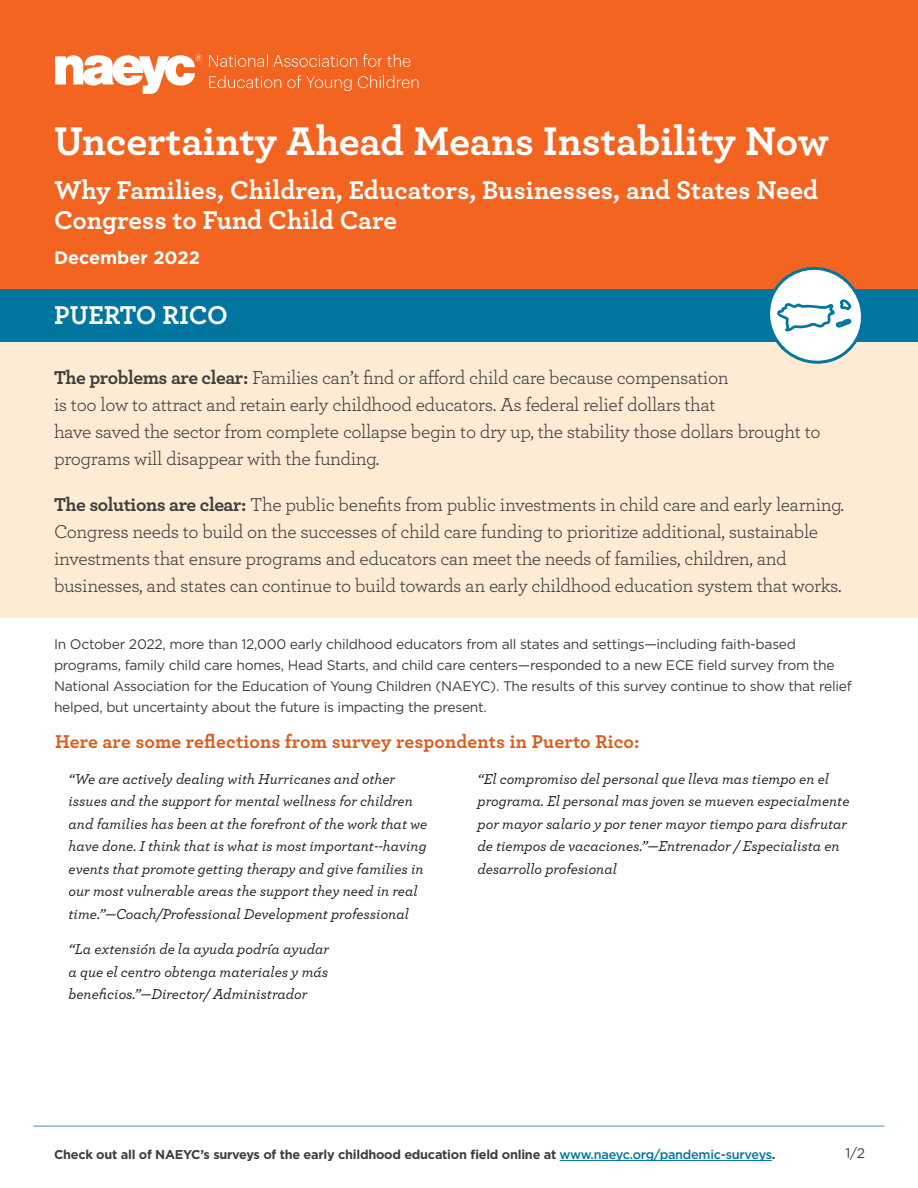
<style>
.page{position:relative;width:918px;height:1188px;background:#fff}
.page>*{position:absolute;margin:0;border:0;box-sizing:border-box;transform-origin:0 0}
.t1{font:700 42px "Archer Pro";color:#fff}
.Subtitle{font:700 27px/30px "Archer Pro";color:#fff}
.State{font:700 27px "Archer Pro";color:#fff}
.Lede{font:19.5px/27px "Archer Pro";letter-spacing:-.02em;color:#3e3e3f}
.t2{font:700 19.5px "Archer Pro";letter-spacing:.01em;color:#db5c1c}
.Date{font:700 18px "Gotham";color:#fff}
.t3{font:italic 500 15px/22.5px "Archer Pro";color:#231f20}
.Body{font:13.8px/21px "Gotham";letter-spacing:-.02em;color:#3e3e3f}
.Body-2{font:700 12.75px "Gotham";letter-spacing:-.02em;color:#3e3e3f}
.s1{font-weight:700}
.s2{font-weight:500;color:#00769f}
</style>
<div class="page">
<div style="left:0;top:341px;width:918px;height:277px;background:#feebd4"></div>
<div style="left:0;top:0;width:918px;height:289px;background:#f36421"></div>
<svg style="left:55px;top:55px;width:147px;height:39px"></svg>
<svg style="left:209px;top:54px;width:148px;height:13px"></svg>
<svg style="left:363px;top:54px;width:47px;height:13px"></svg>
<svg style="left:209px;top:75px;width:72px;height:13px"></svg>
<svg style="left:287px;top:75px;width:65px;height:16px"></svg>
<svg style="left:358px;top:75px;width:60px;height:13px"></svg>
<hr style="left:560px;top:1160px;width:212px;height:1px;background:#00769f">
<hr style="left:33px;top:1125px;width:852px;height:2px;background:#82b7d5">
<div style="left:0;top:289px;width:918px;height:53px;background:#00769f"></div>
<svg style="left:770px;top:266px;width:91px;height:98px"></svg>
<p class="t1" style="left:54px;top:108px;width:776px">Uncertainty Ahead Means Instability Now</p>
<p class="Subtitle" style="left:54px;top:173px;width:766px">Why Families, Children, Educators, Businesses, and States Need<br>Congress to Fund Child Care</p>
<p class="Date" style="left:54px;top:245px;width:147px">December 2022</p>
<p class="State" style="left:54px;top:294px;width:175px">PUERTO RICO</p>
<p class="Lede" style="left:54px;top:363px;width:768px"><span class="s1">The problems are clear:</span> Families can’t find or afford child care because compensation<br>is too low to attract and retain early childhood educators. As federal relief dollars that<br>have saved the sector from complete collapse begin to dry up, the stability those dollars brought to programs will disappear with the funding.</p>
<p class="Lede" style="left:54px;top:490px;width:792px"><span class="s1">The solutions are clear:</span> The public benefits from public investments in child care and early learning.<br>Congress needs to build on the successes of child care funding to prioritize additional, sustainable investments that ensure programs and educators can meet the needs of families, children, and businesses, and states can continue to build towards an early childhood education system that works.</p>
<p class="Body" style="left:54px;top:633px;width:799px">In October 2022, more than 12,000 early childhood educators from all states and settings—including faith-based programs, family child care homes, Head Starts, and child care centers—responded to a new ECE field survey from the National Association for the Education of Young Children (NAEYC). The results of this survey continue to show that relief helped, but uncertainty about the future is impacting the present.</p>
<h3 class="t2" style="left:55px;top:726px;width:586px">Here are some reflections from survey respondents in Puerto Rico:</h3>
<p class="t3" style="left:69px;top:767px;width:360px">“We are actively dealing with Hurricanes and other issues and the support for mental wellness for children and families has been at the forefront of the work that we have done. I think that is what is most important--having events that promote getting therapy and give families in our most vulnerable areas the support they need in real time.”—Coach/Professional Development professional</p>
<p class="t3" style="left:69px;top:937px;width:262px;text-align:justify">“La extensión de la ayuda podría ayudar a que el centro obtenga materiales y más beneficios.”—Director/ Administrador</p>
<p class="t3" style="left:478px;top:767px;width:373px">“El compromiso del personal que lleva mas tiempo en el programa. El personal mas joven se mueven especialmente por mayor salario y por tener mayor tiempo para disfrutar de tiempos de vacaciones.”—Entrenador / Especialista en desarrollo profesional</p>
<p class="Body-2" style="left:54px;top:1146px;width:723px">Check out all of NAEYC’s surveys of the early childhood education field online at <span class="s2">www.naeyc.org/pandemic-surveys</span>.</p>
<p class="Body" style="left:846px;top:1142px;width:21px">1/2</p>
</div>
